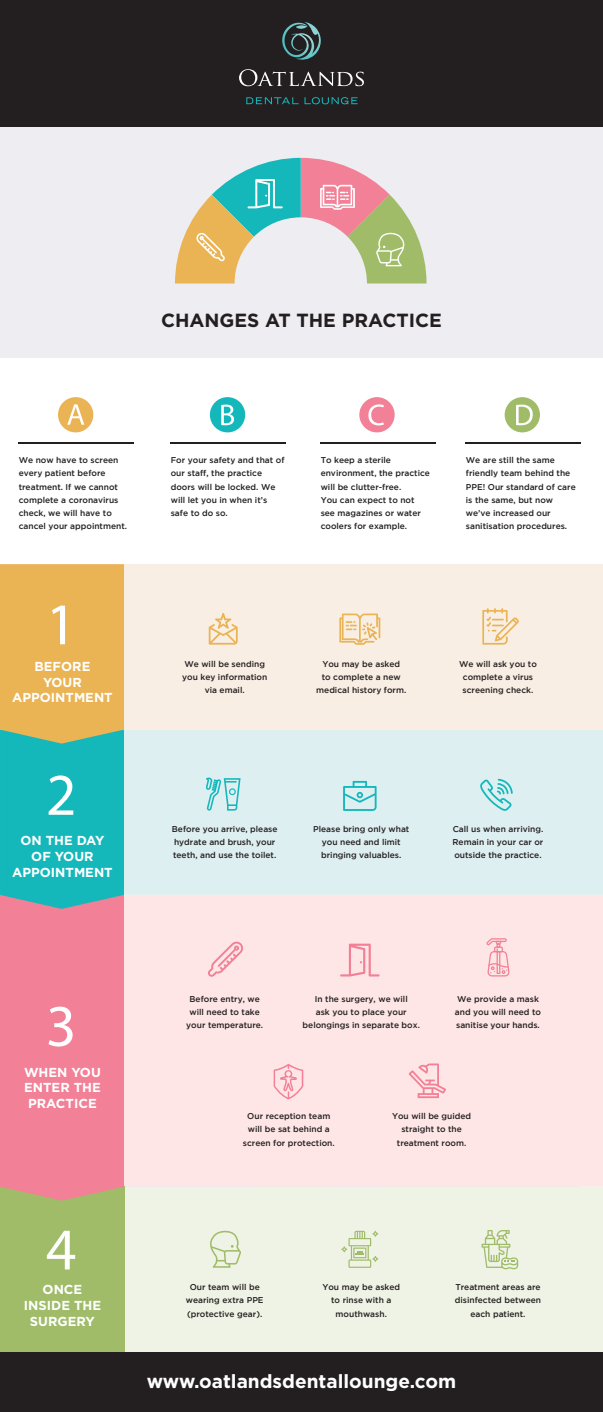
<style>
.page{position:relative;width:603px;height:1412px;background:#fff}
.page>*{position:absolute;margin:0;border:0;box-sizing:border-box;transform-origin:0 0}
.t1{font:700 19px "Gotham";color:#fff}
.t2{font:700 19px "Gotham";color:#231f20}
.t3{font:700 13px "Gotham";color:#fff}
.t4{font:500 8.4px/13.2px "Gotham";color:#231f20}
</style>
<div class="page">
<div style="left:124px;top:894px;width:478px;height:292px;background:#ffe6e6"></div>
<div style="left:0;top:729px;width:602px;height:165px;background:#deeff1"></div>
<div style="left:124px;top:1187px;width:478px;height:164px;background:#eff3e5"></div>
<hr style="left:0;top:1186px;width:602px;height:1px;background:#f3e8e7">
<div style="left:0;top:1186px;width:124px;height:165px;background:#a0bc69"></div>
<div style="left:0;top:908px;width:124px;height:292px;background:#f28096"></div>
<div style="left:0;top:564px;width:602px;height:165px;background:#f9eee3"></div>
<div style="left:0;top:126px;width:602px;height:232px;background:#ededf2"></div>
<svg style="left:482px;top:608px;width:36px;height:36px"></svg>
<svg style="left:208px;top:613px;width:29px;height:31px"></svg>
<svg style="left:339px;top:613px;width:41px;height:31px"></svg>
<svg style="left:0;top:564px;width:124px;height:344px;background:#85b587"></svg>
<svg style="left:206px;top:777px;width:34px;height:33px"></svg>
<svg style="left:343px;top:780px;width:33px;height:30px"></svg>
<svg style="left:480px;top:778px;width:32px;height:32px"></svg>
<svg style="left:47px;top:1230px;width:28px;height:39px"></svg>
<svg style="left:48px;top:1006px;width:24px;height:40px"></svg>
<svg style="left:207px;top:941px;width:36px;height:35px"></svg>
<svg style="left:339px;top:943px;width:40px;height:33px"></svg>
<svg style="left:486px;top:938px;width:23px;height:38px"></svg>
<svg style="left:273px;top:1063px;width:30px;height:36px"></svg>
<svg style="left:408px;top:1063px;width:37px;height:34px"></svg>
<hr style="left:19px;top:442px;width:115px;height:2px;background:#231f20">
<div style="left:58px;top:397px;width:35px;height:35px;background:#eab353;border-radius:50%"></div>
<svg style="left:67px;top:404px;width:17px;height:20px"></svg>
<hr style="left:170px;top:442px;width:116px;height:2px;background:#231f20">
<div style="left:210px;top:397px;width:35px;height:35px;background:#14b8bb;border-radius:50%"></div>
<svg style="left:221px;top:404px;width:13px;height:21px"></svg>
<hr style="left:320px;top:442px;width:115px;height:2px;background:#231f20">
<div style="left:359px;top:397px;width:35px;height:35px;background:#f28096;border-radius:50%"></div>
<svg style="left:368px;top:404px;width:15px;height:21px"></svg>
<hr style="left:465px;top:442px;width:115px;height:2px;background:#231f20">
<div style="left:504px;top:397px;width:35px;height:35px;background:#a0bc69;border-radius:50%"></div>
<svg style="left:516px;top:404px;width:16px;height:21px"></svg>
<svg style="left:175px;top:158px;width:251px;height:125px"></svg>
<svg style="left:210px;top:1230px;width:31px;height:37px"></svg>
<svg style="left:341px;top:1230px;width:37px;height:37px"></svg>
<svg style="left:481px;top:1229px;width:36px;height:40px"></svg>
<div style="left:0;top:0;width:602px;height:126px;background:#231f20"></div>
<div style="left:0;top:1351px;width:602px;height:60px;background:#231f20"></div>
<svg style="left:239px;top:69px;width:124px;height:17px"></svg>
<svg style="left:246px;top:97px;width:52px;height:7px"></svg>
<svg style="left:304px;top:97px;width:53px;height:7px"></svg>
<img style="left:282px;top:22px;width:38px;height:38px">
<p class="t2" style="left:161px;top:307px;width:282px">CHANGES AT THE PRACTICE</p>
<p class="t4" style="left:19px;top:453px;width:110px">We now have to screen every patient before treatment. If we cannot complete a coronavirus check, we will have to cancel your appointment.</p>
<p class="t4" style="left:171px;top:453px;width:115px">For your safety and that of</p>
<p class="t4" style="left:171px;top:466px;width:93px">our staff, the practice</p>
<p class="t4" style="left:171px;top:479px;width:106px">doors will be locked. We</p>
<p class="t4" style="left:171px;top:493px;width:98px">will let you in when it’s</p>
<p class="t4" style="left:171px;top:506px;width:59px">safe to do so.</p>
<p class="t4" style="left:320px;top:453px;width:72px">To keep a sterile</p>
<p class="t4" style="left:320px;top:466px;width:111px">environment, the practice</p>
<p class="t4" style="left:320px;top:479px;width:82px">will be clutter-free.</p>
<p class="t4" style="left:320px;top:493px;width:95px">You can expect to not</p>
<p class="t4" style="left:320px;top:506px;width:102px">see magazines or water</p>
<p class="t4" style="left:320px;top:519px;width:88px">coolers for example.</p>
<p class="t4" style="left:465px;top:453px;width:90px">We are still the same</p>
<p class="t4" style="left:465px;top:466px;width:106px">friendly team behind the</p>
<p class="t4" style="left:465px;top:479px;width:111px">PPE! Our standard of care</p>
<p class="t4" style="left:465px;top:493px;width:89px">is the same, but now</p>
<p class="t4" style="left:465px;top:506px;width:86px">we’ve increased our</p>
<p class="t4" style="left:465px;top:519px;width:103px">sanitisation procedures.</p>
<p class="t3" style="left:34px;top:658px;width:57px">BEFORE</p>
<p class="t3" style="left:43px;top:673px;width:40px">YOUR</p>
<p class="t3" style="left:12px;top:689px;width:102px">APPOINTMENT</p>
<p class="t3" style="left:20px;top:832px;width:85px">ON THE DAY</p>
<p class="t3" style="left:31px;top:847px;width:64px">OF YOUR</p>
<p class="t3" style="left:12px;top:863px;width:102px">APPOINTMENT</p>
<p class="t3" style="left:24px;top:1063px;width:78px">WHEN YOU</p>
<p class="t3" style="left:24px;top:1079px;width:78px">ENTER THE</p>
<p class="t3" style="left:28px;top:1094px;width:70px">PRACTICE</p>
<p class="t4" style="left:184px;top:657px;width:82px">We will be sending</p>
<p class="t4" style="left:182px;top:670px;width:86px">you key information</p>
<p class="t4" style="left:204px;top:683px;width:41px">via email.</p>
<p class="t4" style="left:322px;top:657px;width:79px">You may be asked</p>
<p class="t4" style="left:321px;top:670px;width:80px">to complete a new</p>
<p class="t4" style="left:316px;top:683px;width:91px">medical history form.</p>
<p class="t4" style="left:458px;top:657px;width:79px">We will ask you to</p>
<p class="t4" style="left:462px;top:670px;width:72px">complete a virus</p>
<p class="t4" style="left:462px;top:683px;width:72px">screening check.</p>
<p class="t4" style="left:172px;top:822px;width:107px">Before you arrive, please hydrate and brush, your teeth, and use the toilet.</p>
<p class="t4" style="left:313px;top:822px;width:98px">Please bring only what</p>
<p class="t4" style="left:321px;top:835px;width:80px">you need and limit</p>
<p class="t4" style="left:321px;top:848px;width:82px">bringing valuables.</p>
<p class="t4" style="left:452px;top:822px;width:92px">Call us when arriving.</p>
<p class="t4" style="left:452px;top:835px;width:92px">Remain in your car or</p>
<p class="t4" style="left:454px;top:848px;width:89px">outside the practice.</p>
<p class="t4" style="left:189px;top:992px;width:72px">Before entry, we</p>
<p class="t4" style="left:189px;top:1005px;width:72px">will need to take</p>
<p class="t4" style="left:186px;top:1018px;width:78px">your temperature.</p>
<p class="t4" style="left:302px;top:992px;width:119px;text-align:center">In the surgery, we will<br>ask you to place your belongings in separate box.</p>
<p class="t4" style="left:456px;top:992px;width:83px">We provide a mask</p>
<p class="t4" style="left:454px;top:1005px;width:87px">and you will need to</p>
<p class="t4" style="left:455px;top:1018px;width:85px">sanitise your hands.</p>
<p class="t4" style="left:247px;top:1109px;width:84px">Our reception team</p>
<p class="t4" style="left:247px;top:1122px;width:83px">will be sat behind a</p>
<p class="t4" style="left:242px;top:1135px;width:93px">screen for protection.</p>
<p class="t4" style="left:391px;top:1109px;width:81px">You will be guided</p>
<p class="t4" style="left:401px;top:1122px;width:62px">straight to the</p>
<p class="t4" style="left:396px;top:1135px;width:71px">treatment room.</p>
<p class="t3" style="left:43px;top:1280px;width:41px">ONCE</p>
<p class="t3" style="left:24px;top:1296px;width:79px">INSIDE THE</p>
<p class="t3" style="left:30px;top:1312px;width:66px">SURGERY</p>
<p class="t4" style="left:189px;top:1280px;width:71px">Our team will be</p>
<p class="t4" style="left:186px;top:1293px;width:79px">wearing extra PPE</p>
<p class="t4" style="left:187px;top:1306px;width:77px">(protective gear).</p>
<p class="t4" style="left:322px;top:1280px;width:79px;text-align:center">You may be asked to rinse with a mouthwash.</p>
<p class="t4" style="left:455px;top:1280px;width:87px">Treatment areas are</p>
<p class="t4" style="left:454px;top:1293px;width:88px">disinfected between</p>
<p class="t4" style="left:470px;top:1306px;width:56px">each patient.</p>
<p class="t1" style="left:146px;top:1368px;width:311px">www.oatlandsdentallounge.com</p>
</div>
